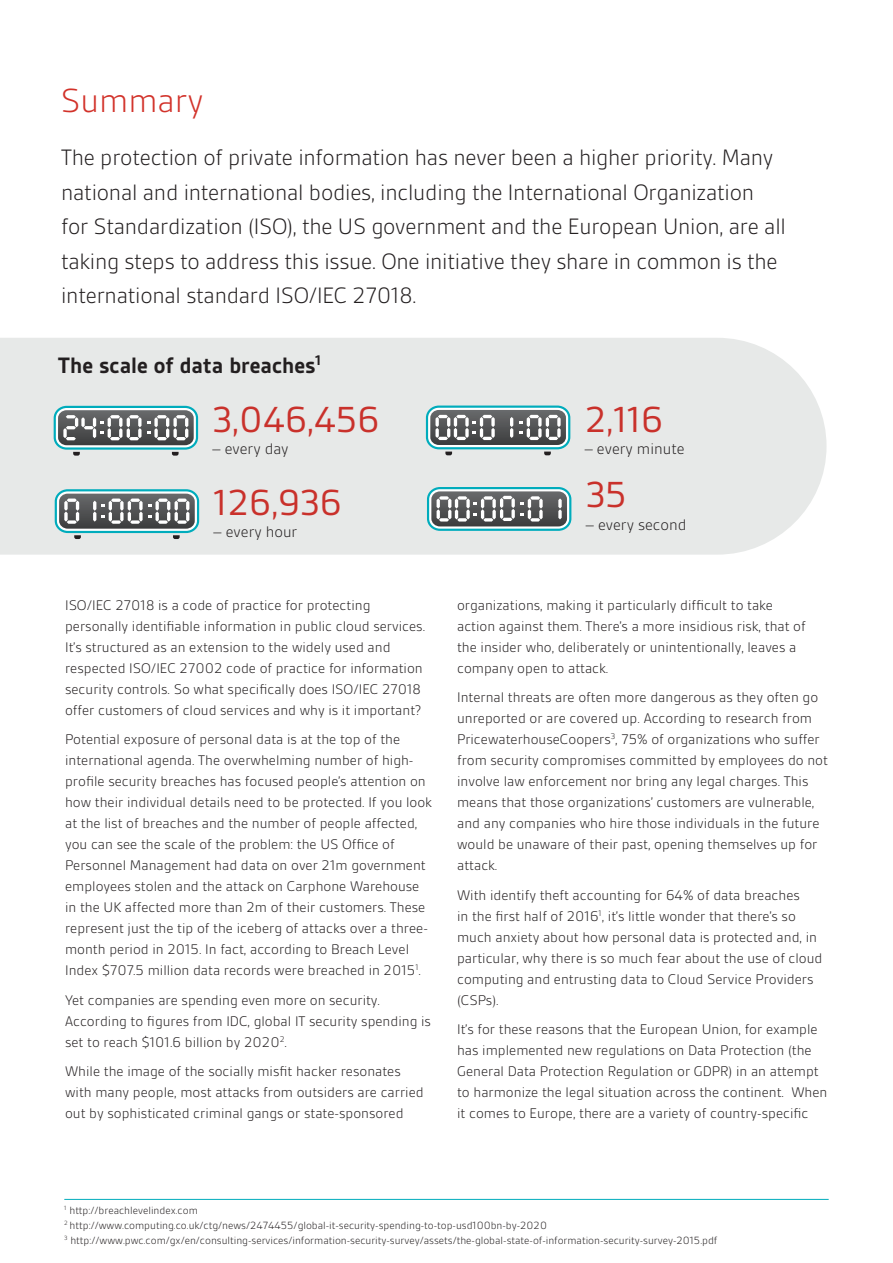
<style>
.page{position:relative;width:893px;height:1263px;background:#fff}
.page>*{position:absolute;margin:0;border:0;box-sizing:border-box;transform-origin:0 0}
.BSI_body_copy{font:39px "BSI Gesta";color:#c9312b}
.t1{font:300 36px "BSI Gesta";color:#d2322a}
.t2{font:300 24px/34.5px "BSI Gesta";letter-spacing:-.01em;color:#231f20}
.BSI_body_copy-2{font:700 24px "BSI Gesta";color:#231f20}
.BSI_body_copy-3{font:300 16.5px "BSI Gesta";color:#231f20}
.BSI_body_copy-4{font:300 15px/21px "BSI Gesta";color:#231f20}
.BSI_body_copy-5{font:300 11.25px/15px "BSI Gesta";color:#231f20}
</style>
<div class="page">
<hr style="left:64px;top:1199px;width:765px;height:1px;background:#00acbc">
<div style="left:0;top:338px;width:826px;height:217px;background:#e7e9e8"></div>
<svg style="left:54px;top:406px;width:144px;height:44px"></svg>
<svg style="left:73px;top:452px;width:7px;height:4px"></svg>
<svg style="left:172px;top:452px;width:7px;height:4px"></svg>
<svg style="left:56px;top:408px;width:140px;height:39px"></svg>
<svg style="left:58px;top:410px;width:136px;height:35px"></svg>
<svg style="left:426px;top:405px;width:144px;height:44px"></svg>
<svg style="left:445px;top:452px;width:7px;height:3px"></svg>
<svg style="left:544px;top:452px;width:7px;height:3px"></svg>
<div style="left:428px;top:408px;width:140px;height:39px;background:#fff;border-radius:10px"></div>
<svg style="left:430px;top:410px;width:136px;height:35px"></svg>
<div style="left:55px;top:489px;width:144px;height:44px;background:#00acbc;border-radius:13px"></div>
<svg style="left:74px;top:535px;width:7px;height:4px"></svg>
<svg style="left:173px;top:535px;width:7px;height:4px"></svg>
<svg style="left:57px;top:491px;width:140px;height:40px"></svg>
<svg style="left:59px;top:494px;width:136px;height:35px"></svg>
<div style="left:427px;top:487px;width:144px;height:44px;background:#00acbc;border-radius:13px"></div>
<svg style="left:429px;top:489px;width:140px;height:40px"></svg>
<svg style="left:431px;top:491px;width:136px;height:35px"></svg>
<p class="t1" style="left:61px;top:82px;width:144px">Summary</p>
<p class="t2" style="left:61px;top:140px;width:726px">The protection of private information has never been a higher priority. Many national and international bodies, including the International Organization for Standardization (ISO), the US government and the European Union, are all taking steps to address this issue. One initiative they share in common is the international standard ISO/IEC 27018.</p>
<p class="BSI_body_copy-2" style="left:58px;top:353px;width:265px">The scale of data breaches<sup>1</sup></p>
<p class="BSI_body_copy" style="left:213px;top:399px;width:168px">3,046,456</p>
<p class="BSI_body_copy-3" style="left:213px;top:441px;width:78px">– every day</p>
<p class="BSI_body_copy" style="left:214px;top:482px;width:130px">126,936</p>
<p class="BSI_body_copy-3" style="left:214px;top:523px;width:85px">– every hour</p>
<p class="BSI_body_copy-4" style="left:65px;top:594px;width:361px">ISO/IEC 27018 is a code of practice for protecting personally identifiable information in public cloud services.<br>It’s structured as an extension to the widely used and respected ISO/IEC 27002 code of practice for information security controls. So what specifically does ISO/IEC 27018 offer customers of cloud services and why is it important?</p>
<p class="BSI_body_copy-4" style="left:65px;top:729px;width:368px">Potential exposure of personal data is at the top of the international agenda. The overwhelming number of high&shy;profile security breaches has focused people’s attention on how their individual details need to be protected. If you look at the list of breaches and the number of people affected, you can see the scale of the problem: the US Office of Personnel Management had data on over 21m government employees stolen and the attack on Carphone Warehouse in the UK affected more than 2m of their customers. These represent just the tip of the iceberg of attacks over a three&shy;month period in 2015. In fact, according to Breach Level Index $707.5 million data records were breached in 2015<sup>1</sup>.</p>
<p class="BSI_body_copy-4" style="left:65px;top:989px;width:367px">Yet companies are spending even more on security.<br>According to figures from IDC, global IT security spending is set to reach $101.6 billion by 2020<sup>2</sup>.</p>
<p class="BSI_body_copy-4" style="left:65px;top:1061px;width:360px">While the image of the socially misfit hacker resonates with many people, most attacks from outsiders are carried out by sophisticated criminal gangs or state-sponsored</p>
<p class="BSI_body_copy" style="left:585px;top:399px;width:80px">2,116</p>
<p class="BSI_body_copy-3" style="left:585px;top:441px;width:101px">– every minute</p>
<p class="BSI_body_copy" style="left:586px;top:475px;width:42px">35</p>
<p class="BSI_body_copy-3" style="left:586px;top:516px;width:102px">– every second</p>
<p class="BSI_body_copy-4" style="left:457px;top:594px;width:350px">organizations, making it particularly difficult to take action against them. There’s a more insidious risk, that of the insider who, deliberately or unintentionally, leaves a company open to attack.</p>
<p class="BSI_body_copy-4" style="left:457px;top:687px;width:372px">Internal threats are often more dangerous as they often go unreported or are covered up. According to research from PricewaterhouseCoopers<sup>3</sup>, 75% of organizations who suffer from security compromises committed by employees do not involve law enforcement nor bring any legal charges. This means that those organizations’ customers are vulnerable, and any companies who hire those individuals in the future would be unaware of their past, opening themselves up for attack.</p>
<p class="BSI_body_copy-4" style="left:457px;top:884px;width:367px">With identify theft accounting for 64% of data breaches<br>in the first half of 2016<sup>1</sup>, it’s little wonder that there’s so much anxiety about how personal data is protected and, in particular, why there is so much fear about the use of cloud computing and entrusting data to Cloud Service Providers (CSPs).</p>
<p class="BSI_body_copy-4" style="left:457px;top:1019px;width:372px">It’s for these reasons that the European Union, for example has implemented new regulations on Data Protection (the General Data Protection Regulation or GDPR) in an attempt to harmonize the legal situation across the continent. When it comes to Europe, there are a variety of country-specific</p>
<p class="BSI_body_copy-5" style="left:64px;top:1202px;width:655px"><sup>1</sup> http://breachlevelindex.com<br><sup>2</sup> http://www.computing.co.uk/ctg/news/2474455/global-it-security-spending-to-top-usd100bn-by-2020<br><sup>3</sup> http://www.pwc.com/gx/en/consulting-services/information-security-survey/assets/the-global-state-of-information-security-survey-2015.pdf</p>
</div>
